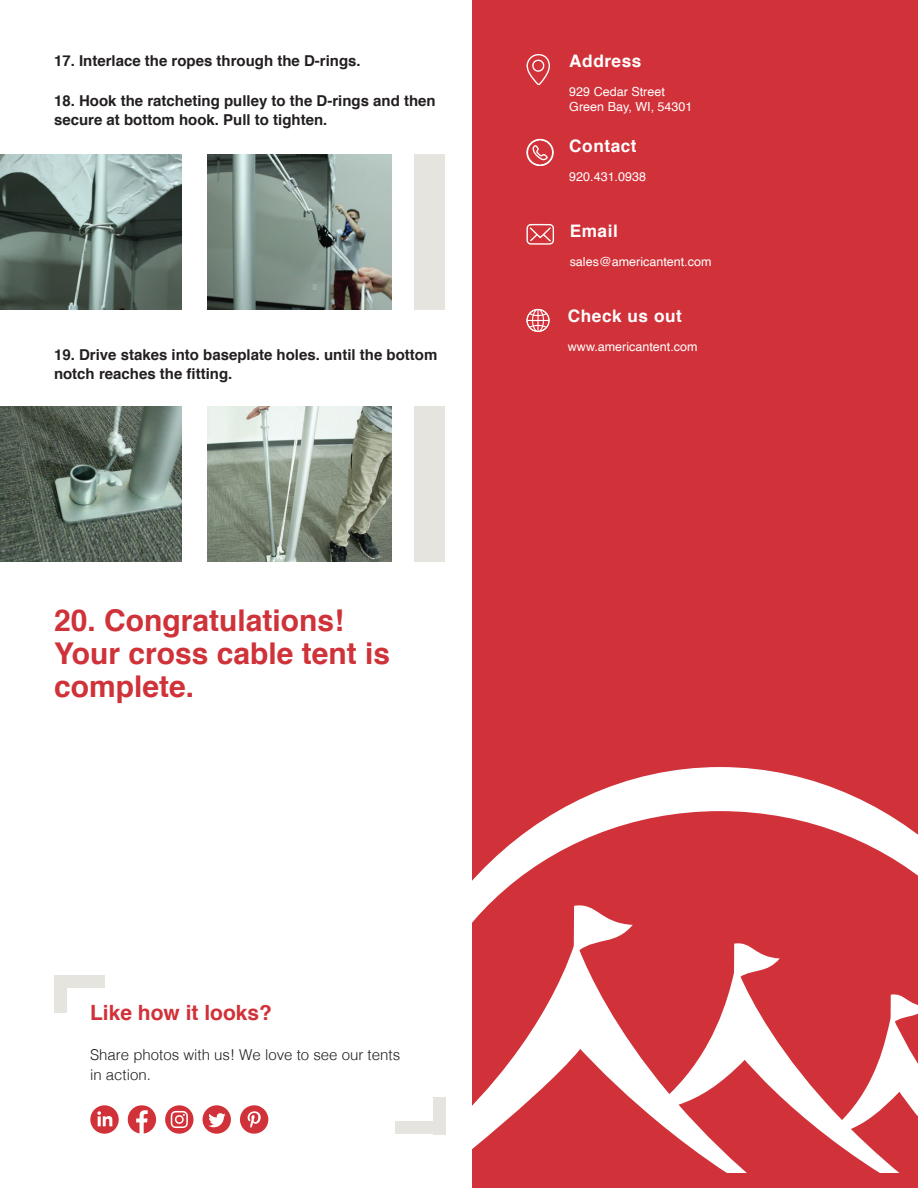
<style>
.page{position:relative;width:918px;height:1188px;background:#fff}
.page>*{position:absolute;margin:0;border:0;box-sizing:border-box;transform-origin:0 0}
.t1{font:700 30px/33px "Helvetica";color:#cf3238}
.t2{font:700 21px "Helvetica";color:#d13138}
.t3{font:700 17.25px "Helvetica";letter-spacing:.03em;color:#fff}
.t4{font:700 15px/19.5px "Helvetica";color:#231f20}
.t5{font:300 15px/19.5px "Helvetica";color:#231f20}
.t6{font:12.6px/15px "Helvetica";color:#fff}
</style>
<div class="page">
<div style="left:54px;top:975px;width:13px;height:37px;background:#e6e4df"></div>
<div style="left:433px;top:1097px;width:12px;height:37px;background:#e6e4df"></div>
<div style="left:54px;top:975px;width:51px;height:13px;background:#e6e4df"></div>
<div style="left:395px;top:1122px;width:50px;height:12px;background:#e6e4df"></div>
<svg style="left:90px;top:1105px;width:29px;height:29px"></svg>
<svg style="left:128px;top:1105px;width:28px;height:28px"></svg>
<svg style="left:165px;top:1105px;width:29px;height:29px"></svg>
<svg style="left:203px;top:1105px;width:28px;height:29px"></svg>
<svg style="left:240px;top:1105px;width:28px;height:29px"></svg>
<div style="left:472px;top:0;width:446px;height:1188px;background:#d13138"></div>
<svg style="left:472px;top:767px;width:446px;height:406px"></svg>
<svg style="left:526px;top:54px;width:24px;height:31px"></svg>
<svg style="left:526px;top:139px;width:28px;height:27px"></svg>
<svg style="left:526px;top:224px;width:28px;height:21px"></svg>
<svg style="left:526px;top:309px;width:22px;height:23px"></svg>
<div style="left:527px;top:309px;width:23px;height:23px;border:1px solid #fff;border-radius:50%"></div>
<div style="left:414px;top:154px;width:31px;height:156px;background:#e6e4df"></div>
<div style="left:414px;top:406px;width:31px;height:155px;background:#e6e4df"></div>
<img style="left:0;top:154px;width:182px;height:155px">
<img style="left:0;top:406px;width:182px;height:155px">
<img style="left:207px;top:154px;width:184px;height:155px">
<img style="left:207px;top:406px;width:184px;height:155px">
<p class="t4" style="left:54px;top:51px;width:308px">17. Interlace the ropes through the D-rings.</p>
<p class="t4" style="left:54px;top:91px;width:383px">18. Hook the ratcheting pulley to the D-rings and then secure at bottom hook. Pull to tighten.</p>
<p class="t4" style="left:54px;top:345px;width:385px">19. Drive stakes into baseplate holes. until the bottom notch reaches the fitting.</p>
<h1 class="t1" style="left:54px;top:604px;width:338px">20. Congratulations!<br>Your cross cable tent is complete.</h1>
<h2 class="t2" style="left:90px;top:996px;width:184px">Like how it looks?</h2>
<p class="t5" style="left:90px;top:1044px;width:312px">Share photos with us! We love to see our tents in action.</p>
<p class="t3" style="left:569px;top:47px;width:74px">Address</p>
<p class="t6" style="left:569px;top:85px;width:125px">929 Cedar Street<br>Green Bay, WI, 54301</p>
<p class="t3" style="left:569px;top:132px;width:69px">Contact</p>
<p class="t6" style="left:569px;top:170px;width:78px">920.431.0938</p>
<p class="t3" style="left:570px;top:217px;width:50px">Email</p>
<p class="t6" style="left:570px;top:255px;width:143px">sales@americantent.com</p>
<p class="t3" style="left:568px;top:302px;width:116px">Check us out</p>
<p class="t6" style="left:568px;top:339px;width:131px">www.americantent.com</p>
</div>
